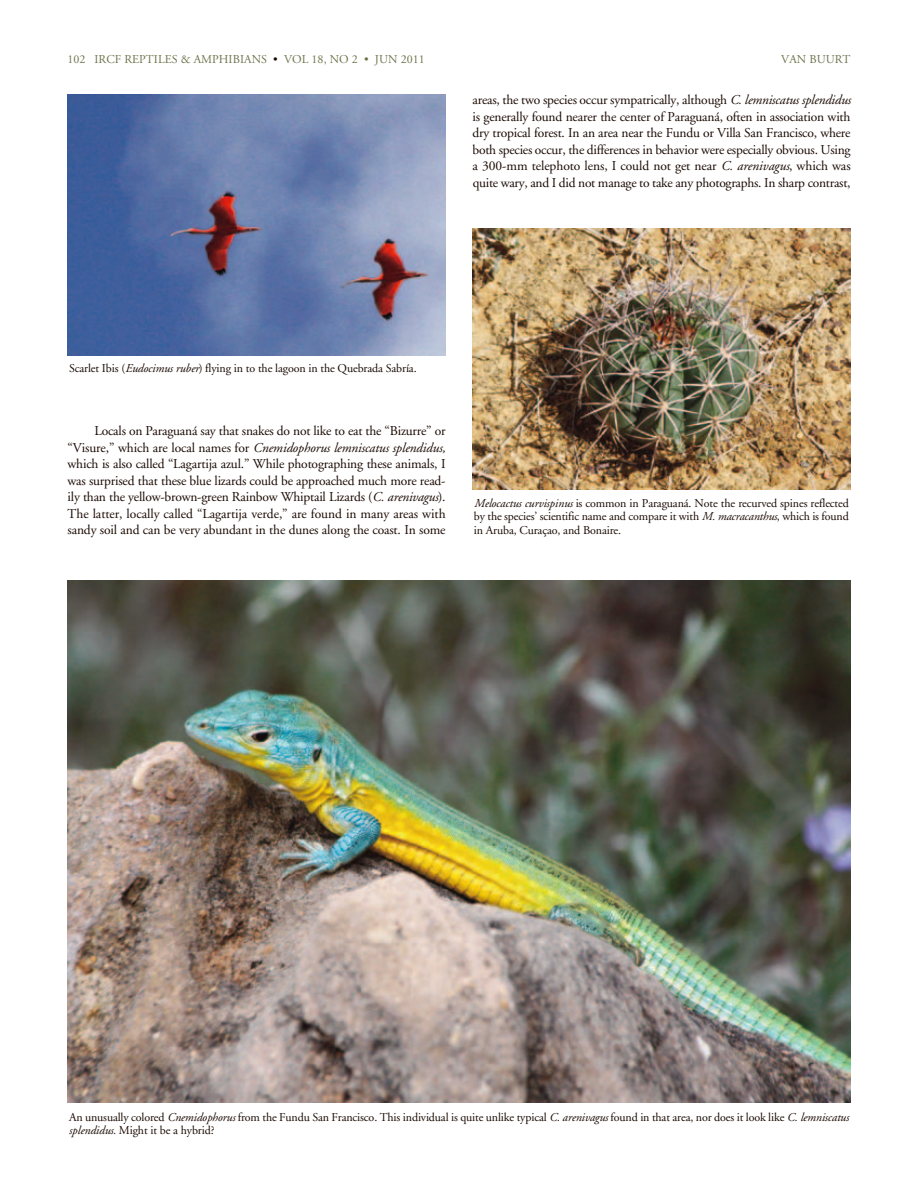
<style>
.page{position:relative;width:918px;height:1188px;background:#fff}
.page>*{position:absolute;margin:0;border:0;box-sizing:border-box;transform-origin:0 0}
.t1{font:13.5px/16.5px "Adobe Garamond";letter-spacing:-.015em;color:#1b0a02;text-align:justify}
.t2{font:12px/13.5px "Adobe Garamond";letter-spacing:-.01em;color:#1b0a02;text-align:justify}
.t3{font:12px "Adobe Garamond";letter-spacing:.005em;color:#6e734b}
.s1{color:#1b0a02}
.s2{font-style:italic}
</style>
<div class="page">
<img style="left:68px;top:94px;width:378px;height:262px">
<img style="left:472px;top:229px;width:378px;height:261px">
<img style="left:68px;top:580px;width:782px;height:522px">
<p class="t3" style="left:68px;top:53px;width:359px">102 IRCF Reptiles &amp; Amphibians <span class="s1">•</span> Vol 18, No 2 • JUN 2011</p>
<p class="t3" style="left:781px;top:53px;width:34px">van Buur</p>
<p class="t3" style="left:843px;top:53px;width:9px">t</p>
<p class="t1" style="left:473px;top:92px;width:380px">areas, the two species occur sympatrically, although <span class="s2">C. lemniscatus splendidus </span>is generally found nearer the center of Paraguaná, often in association with dry tropical forest. In an area near the Fundu or Villa S an Francisco, where both species occur, the differences in behavior were especially obvious. Using a 300-mm telephoto lens, I could not get near <span class="s2">C. arenivagus</span>, which was quite wary, and I did not manage to take any photographs. In sharp contrast,</p>
<p class="t2" style="left:69px;top:362px;width:349px">Scarlet Ibis (<span class="s2">Eudocimus ruber</span>) flying in to the lagoon in the Quebrada S abría.</p>
<p class="t1" style="left:68px;top:423px;width:380px;text-indent:27px">Locals on Paraguaná say that snakes do not like to eat the “Bizurre” or “Visure,” which are local names for <span class="s2">Cnemidophorus lemniscatus splendidus, </span>which is also called “Lagartija azul.” While photographing these animals, I was surprised that these blue lizards could be approached much more read&shy;ily than the yellow-brown-green Rainbow Whiptail Lizards (<span class="s2">C. arenivagus</span>).<br>The latter, locally called “Lagartija verde,” are found in many areas with sandy soil and can be very abundant in the dunes along the coast. In some</p>
<p class="t2" style="left:474px;top:497px;width:377px"><span class="s2">Melocactus curvispinus</span> is common in Paraguaná. Note the recurved spines reflected by the species’ scientific name and compare it with <span class="s2">M. macracanthus</span>, which is found in Aruba, Curaçao, and B onaire.</p>
<p class="t2" style="left:69px;top:1111px;width:781px">An unusually colored <span class="s2">Cnemidophorus</span> from the Fundu S an Francisco. This individual is quite unlike typical <span class="s2">C. arenivagus</span> found in that area, nor does it look like <span class="s2">C. lemniscatus splendidus.</span> Might it be a hybrid?</p>
</div>
